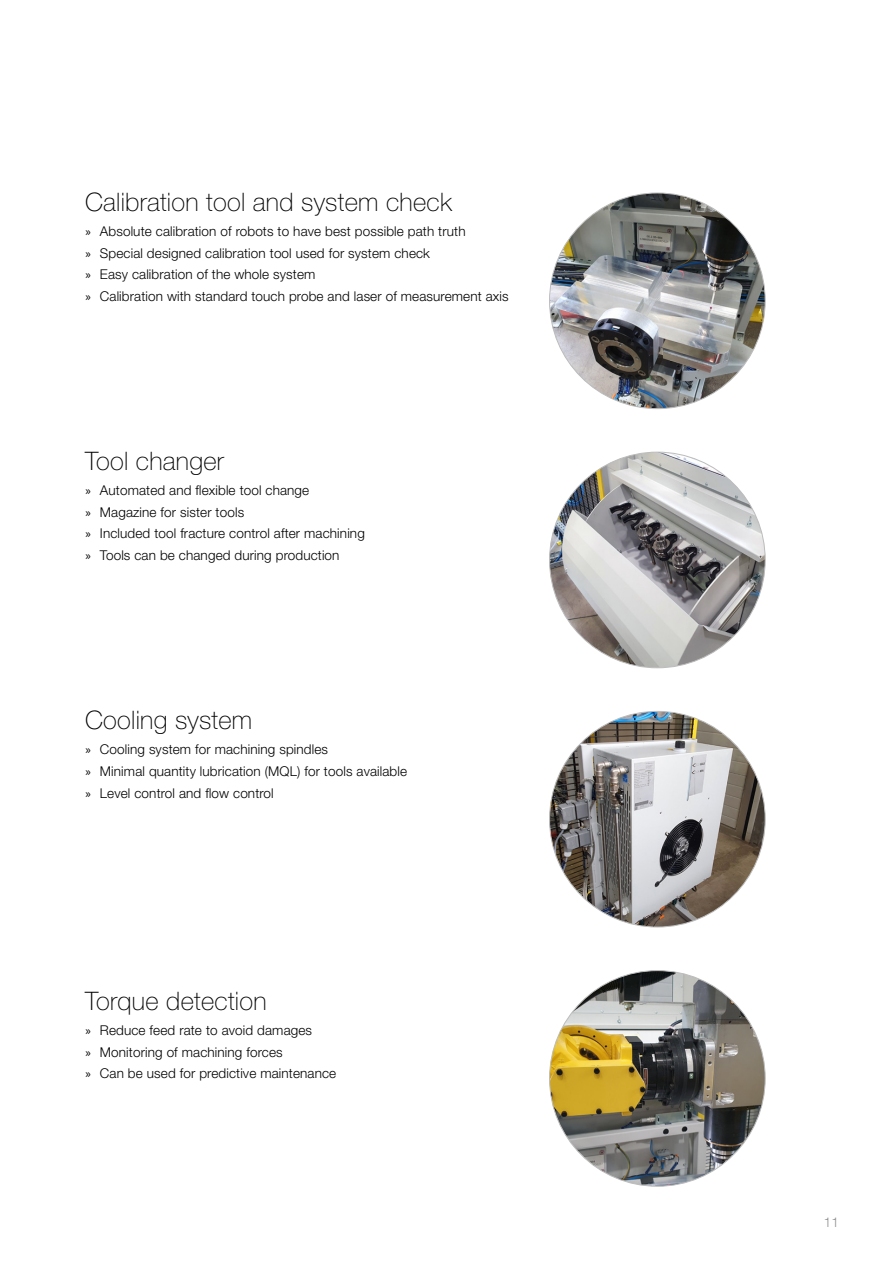
<style>
.page{position:relative;width:893px;height:1263px;background:#fff}
.page>*{position:absolute;margin:0;border:0;box-sizing:border-box;transform-origin:0 0}
.t1{font:100 25.5px "Helvetica Neue LT Std";letter-spacing:.01em;color:#000}
.t2{font:300 13.5px/21.6px "Helvetica Neue LT Std";letter-spacing:.01em;color:#000}
.t3{font:300 13.5px "Helvetica Neue LT Std";color:#929292}
.s1{font-family:"Source Sans Pro";font-weight:400}
</style>
<div class="page">
<img style="left:549px;top:193px;width:216px;height:216px;border-radius:108px">
<img style="left:549px;top:452px;width:216px;height:216px;border-radius:108px">
<img style="left:549px;top:711px;width:216px;height:216px;border-radius:108px">
<img style="left:549px;top:970px;width:216px;height:216px;border-radius:108px">
<h1 class="t1" style="left:85px;top:187px;width:368px">Calibration tool and system check</h1>
<p class="t2" style="left:85px;top:220px;width:425px"><span class="s1">»</span> Absolute calibration of robots to have best possible path truth<br><span class="s1">»</span> Special designed calibration tool used for system check<br><span class="s1">»</span> Easy calibration of the whole system<br><span class="s1">»</span> Calibration with standard touch probe and laser of measurement axis</p>
<h1 class="t1" style="left:85px;top:446px;width:140px">Tool changer</h1>
<p class="t2" style="left:85px;top:479px;width:281px"><span class="s1">»</span> Automated and flexible tool change<br><span class="s1">»</span> Magazine for sister tools<br><span class="s1">»</span> Included tool fracture control after machining <span class="s1">»</span> Tools can be changed during production</p>
<h1 class="t1" style="left:85px;top:706px;width:169px">Cooling system</h1>
<p class="t2" style="left:85px;top:738px;width:324px"><span class="s1">»</span> Cooling system for machining spindles<br><span class="s1">»</span> Minimal quantity lubrication (MQL) for tools available <span class="s1">»</span> Level control and flow control</p>
<h1 class="t1" style="left:85px;top:986px;width:183px">Torque detection</h1>
<p class="t2" style="left:85px;top:1019px;width:253px"><span class="s1">»</span> Reduce feed rate to avoid damages<br><span class="s1">»</span> Monitoring of machining forces<br><span class="s1">»</span> Can be used for predictive maintenance</p>
<p class="t3" style="left:824px;top:1214px;width:17px">11</p>
</div>
